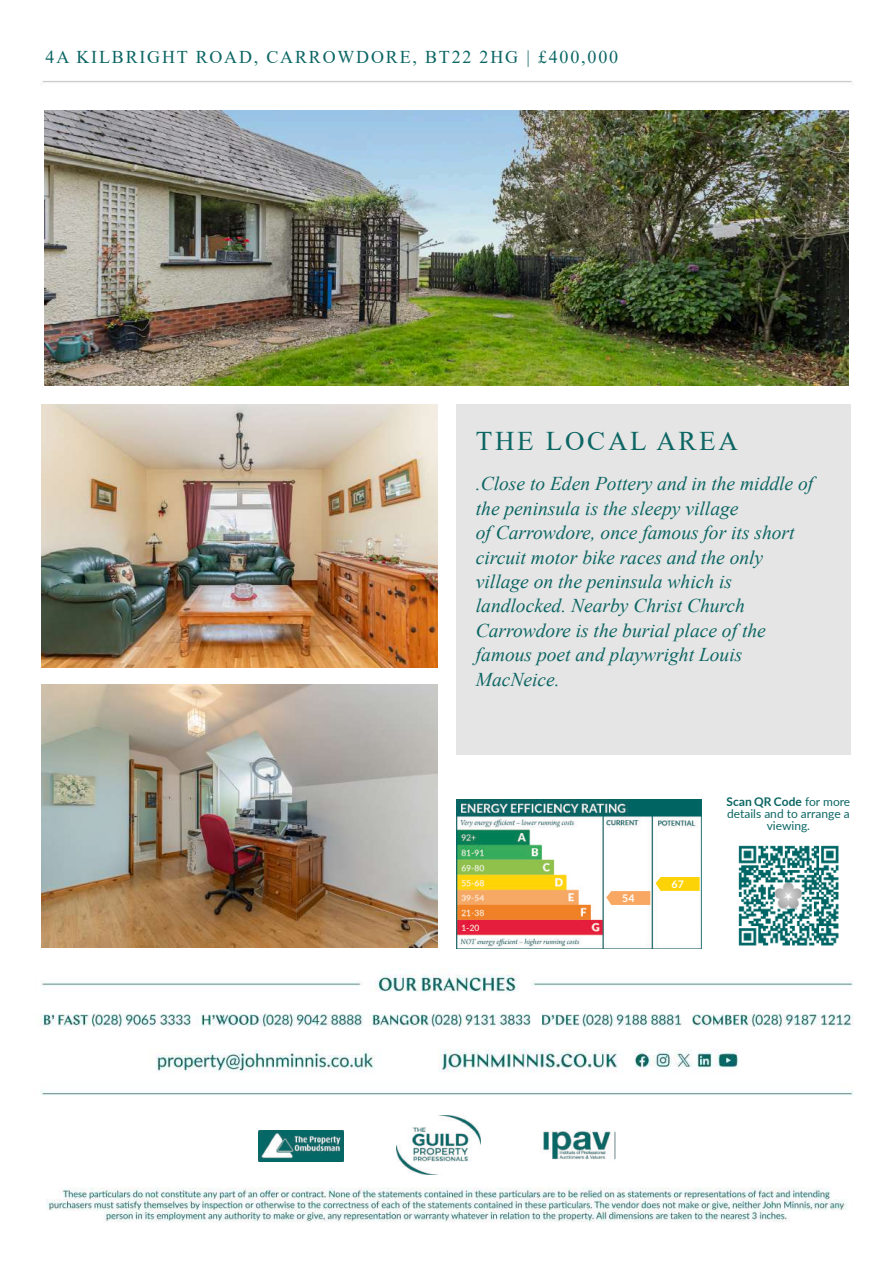
<style>
.page{position:relative;width:893px;height:1263px;background:#fff}
.page>*{position:absolute;margin:0;border:0;box-sizing:border-box;transform-origin:0 0}
.t1{font:27px "Times New Roman";letter-spacing:.1em;color:#0c6664}
.t2{font:italic 19.5px/24.5px "Times New Roman";color:#0d6664}
.t3{font:18px "Times New Roman";letter-spacing:.1em;color:#0c6664}
.t4{font:12px/12px "Lato";color:#0c6664;text-align:center}
.t5{font:700 10.5px "Lato";color:#fff}
.s1{font-weight:700}
</style>
<div class="page">
<img style="left:40px;top:81px;width:814px;height:1141px">
<img style="left:540px;top:1130px;width:76px;height:32px">
<img style="left:258px;top:1130px;width:86px;height:32px">
<img style="left:397px;top:1115px;width:83px;height:59px">
<img style="left:734px;top:842px;width:108px;height:108px">
<img style="left:456px;top:800px;width:246px;height:149px">
<svg style="left:606px;top:891px;width:44px;height:14px"></svg>
<svg style="left:656px;top:877px;width:44px;height:14px"></svg>
<img style="left:44px;top:110px;width:805px;height:276px">
<img style="left:42px;top:404px;width:395px;height:264px">
<img style="left:42px;top:684px;width:395px;height:264px">
<div style="left:456px;top:404px;width:394px;height:350px;background:#e5e5e5"></div>
<p class="t3" style="left:46px;top:50px;width:574px">4A KILBRIGHT ROAD, CARROWDORE, BT22 2HG | £400,000</p>
<h1 class="t1" style="left:476px;top:432px;width:264px">THE LOCAL AREA</h1>
<p class="t2" style="left:476px;top:473px;width:339px">.Close to Eden Pottery and in the middle of the peninsula is the sleepy village<br>of Carrowdore, once famous for its short circuit motor bike races and the only village on the peninsula which is landlocked. Nearby Christ Church Carrowdore is the burial place of the famous poet and playwright Louis MacNeice.</p>
<p class="t5" style="left:622px;top:893px;width:14px">54</p>
<p class="t5" style="left:672px;top:879px;width:14px">67</p>
<p class="t4" style="left:727px;top:797px;width:125px"><span class="s1">Scan QR Code</span> for more details and to arrange a viewing.</p>
</div>
